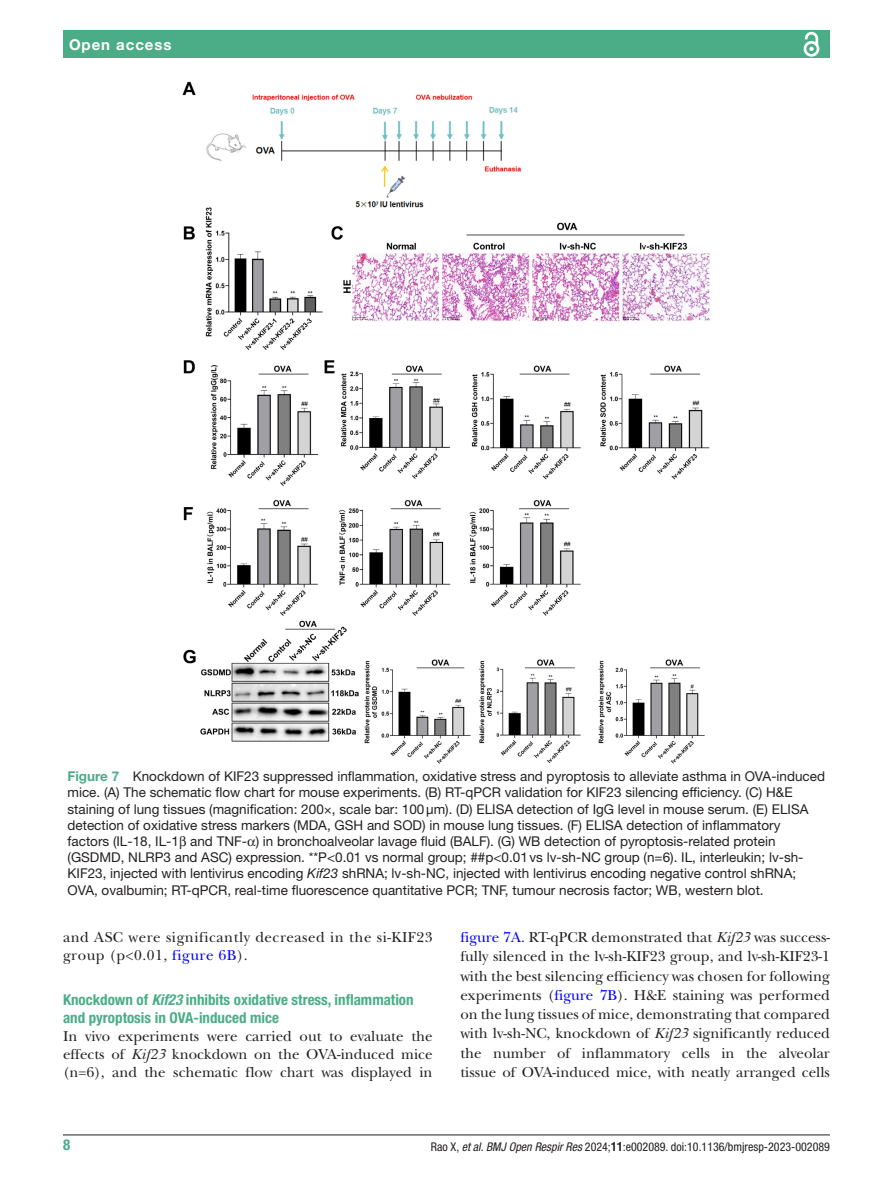
<style>
.page{position:relative;width:893px;height:1191px;background:#fff}
.page>*{position:absolute;margin:0;border:0;box-sizing:border-box;transform-origin:0 0}
.t1{font:15px/19.2px "New Baskerville";color:#231f20;text-align:justify}
.t2{font:700 condensed 15px/18px "Helvetica Neue LT Std";color:#4bad87}
.t3{font:15px/18px "New Baskerville";letter-spacing:.035em;color:#231f20}
.t4{font:700 15px "Helvetica Neue LT Std";letter-spacing:.065em;color:#fff}
.t5{font:13.5px/16.2px "Helvetica Neue LT Std";color:#231f20}
.t6{font:condensed 12px "Helvetica Neue LT Std";color:#231f20}
.s1{font-weight:700;color:#4bad87}
.s2{font-style:italic}
.s3{color:#00f}
.s4{font-family:"Helvetica";font-weight:700}
</style>
<div class="page">
<hr style="left:63px;top:1134px;width:767px;height:1px;background:#231f20">
<div style="left:63px;top:31px;width:767px;height:27px;background:#4bad87"></div>
<svg style="left:803px;top:31px;width:17px;height:26px"></svg>
<img style="left:183px;top:81px;width:527px;height:682px">
<p class="t4" style="left:69px;top:35px;width:104px">Open access</p>
<p class="t5" style="left:68px;top:768px;width:759px"><span class="s1">Figure 7</span> Knockdown of KIF23 suppressed inflammation, oxidative stress and pyroptosis to alleviate asthma in OVA-induced mice. (A) The schematic flow chart for mouse experiments. (B) RT-qPCR validation for KIF23 silencing efficiency. (C) H&amp;E staining of lung tissues (magnification: 200×, scale bar: 100µm). (D) ELISA detection of IgG level in mouse serum. (E) ELISA detection of oxidative stress markers (MDA, GSH and SOD) in mouse lung tissues. (F) ELISA detection of inflammatory factors (IL-18, IL-1 and TNF- ) in bronchoalveolar lavage fluid (BALF). (G) WB detection of pyroptosis-related protein (GSDMD, NLRP3 and ASC) expression. **P&lt;0.01 vs normal group; ##p&lt;0.01vs lv-sh-NC group (n=6). IL, interleukin; lv-sh-KIF23, injected with lentivirus encoding <span class="s2">Kif23</span> shRNA; lv-sh-NC, injected with lentivirus encoding negative control shRNA; OVA, ovalbumin; RT-qPCR, real-time fluorescence quantitative PCR; TNF, tumour necrosis factor; WB, western blot.</p>
<p class="t3" style="left:63px;top:928px;width:371px">and ASC were significantly decreased in the si-KIF23 group (p&lt;0.01, <span class="s3">figure 6B</span>).</p>
<p class="t2" style="left:63px;top:990px;width:352px">Knockdown of <span class="s2">Kif23</span> inhibits oxidative stress, inflammation and pyroptosis in OVA-induced mice</p>
<p class="t1" style="left:63px;top:1027px;width:371px;line-height:18px">In vivo experiments were carried out to evaluate the effects of <span class="s2">Kif23</span> knockdown on the OVA-induced mice (n=6), and the schematic flow chart was displayed in</p>
<p class="t1" style="left:460px;top:927px;width:371px"><span class="s3">figure 7A</span>. RT-qPCR demonstrated that <span class="s2">Kif23</span> was success&shy;fully silenced in the lv-sh-KIF23 group, and lv-sh-KIF23-1 with the best silencing efficiency was chosen for following experiments (<span class="s3">figure 7B</span>). H&amp;E staining was performed on the lung tissues of mice, demonstrating that compared with lv-sh-NC, knockdown of <span class="s2">Kif23</span> significantly reduced the number of inflammatory cells in the alveolar tissue of OVA-induced mice, with neatly arranged cells</p>
<p class="t2" style="left:63px;top:1135px;width:9px">8</p>
<p class="t6" style="left:431px;top:1139px;width:401px">Rao X, <span class="s2">et al</span>. <span class="s2">BMJ Open Respir Res</span> 2024;<span class="s4">11</span>:e002089. doi:10.1136/bmjresp-2023-002089</p>
</div>
